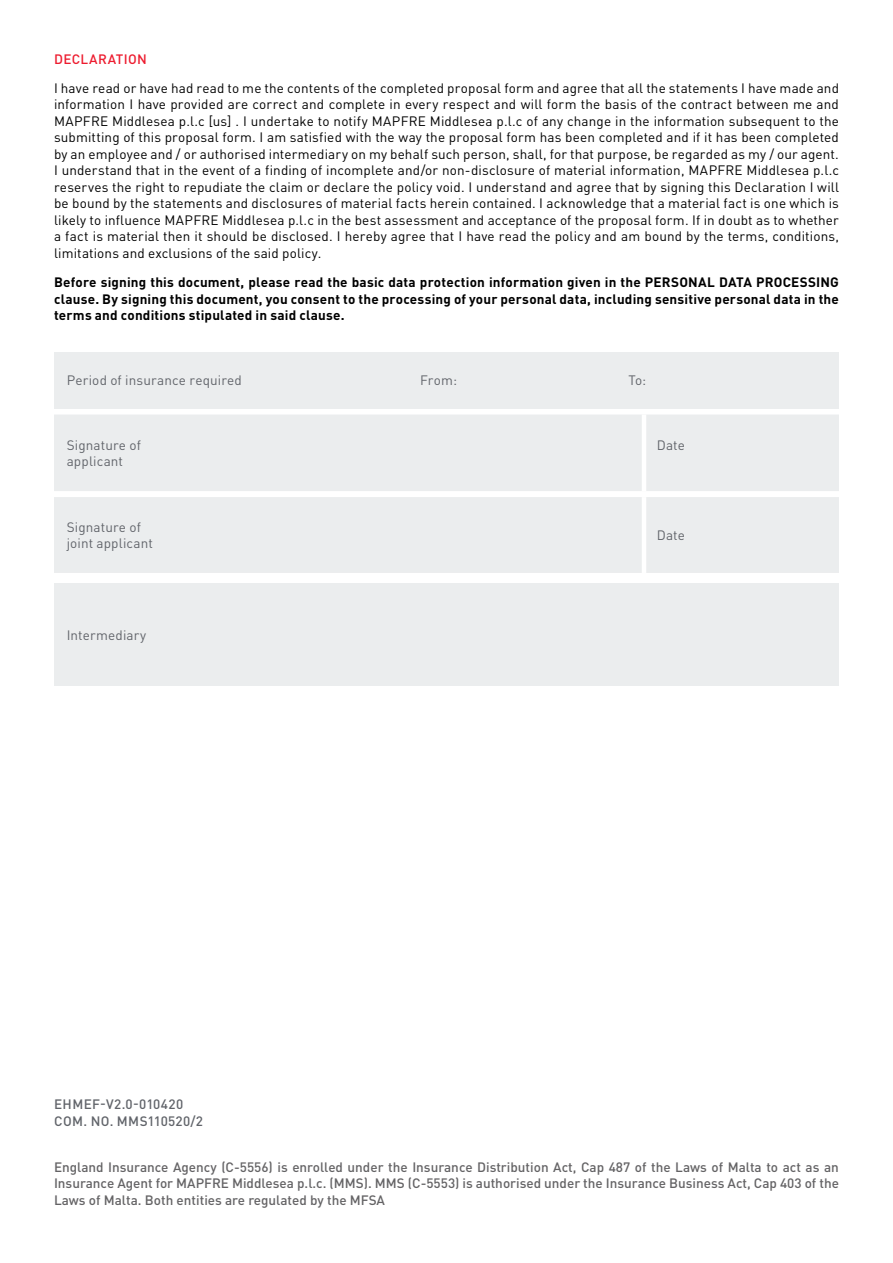
<style>
.page{position:relative;width:893px;height:1263px;background:#fff}
.page>*{position:absolute;margin:0;border:0;box-sizing:border-box;transform-origin:0 0}
.t1{font:13.5px/16.5px "DIN Pro";letter-spacing:.01em;color:#000;text-align:justify}
.t2{font:500 13.5px/16.5px "DIN Pro";color:#646365;text-align:justify}
.t3{font:700 13.5px/16.5px "DIN Pro";letter-spacing:.015em;color:#000;text-align:justify}
.t4{font:13.5px/16.2px "DIN Pro";letter-spacing:.01em;color:#61646a}
.t5{font:500 13.5px/16.5px "DIN Pro";letter-spacing:.025em;color:#61646a}
.t6{font:500 13.5px "DIN Pro";letter-spacing:.02em;color:#ed1c2f}
</style>
<div class="page">
<div style="left:54px;top:352px;width:785px;height:56px;background:#ebedee"></div>
<div style="left:54px;top:415px;width:785px;height:76px;background:#ebedee"></div>
<hr style="left:642px;top:414px;width:4px;height:77px;background:#fff">
<div style="left:54px;top:497px;width:785px;height:76px;background:#ebedee"></div>
<hr style="left:642px;top:497px;width:4px;height:76px;background:#fff">
<div style="left:54px;top:584px;width:785px;height:102px;background:#ebedee"></div>
<p class="t6" style="left:54px;top:48px;width:94px">DECLARATION</p>
<p class="t1" style="left:54px;top:78px;width:787px">I have read or have had read to me the contents of the completed proposal form and agree that all the statements I have made and information I have provided are correct and complete in every respect and will form the basis of the contract between me and MAPFRE Middlesea p.l.c [us] . I undertake to notify MAPFRE Middlesea p.l.c of any change in the information subsequent to the submitting of this proposal form. I am satisfied with the way the proposal form has been completed and if it has been completed by an employee and / or authorised intermediary on my behalf such person, shall, for that purpose, be regarded as my / our agent.<br>I understand that in the event of a finding of incomplete and/or non-disclosure of material information, MAPFRE Middlesea p.l.c reserves the right to repudiate the claim or declare the policy void. I understand and agree that by signing this Declaration I will be bound by the statements and disclosures of material facts herein contained. I acknowledge that a material fact is one which is likely to influence MAPFRE Middlesea p.l.c in the best assessment and acceptance of the proposal form. If in doubt as to whether a fact is material then it should be disclosed. I hereby agree that I have read the policy and am bound by the terms, conditions, limitations and exclusions of the said policy.</p>
<p class="t3" style="left:54px;top:272px;width:786px">Before signing this document, please read the basic data protection information given in the PERSONAL DATA PROCESSING clause. By signing this document, you consent to the processing of your personal data, including sensitive personal data in the terms and conditions stipulated in said clause.</p>
<p class="t4" style="left:67px;top:371px;width:177px">Period of insurance required</p>
<p class="t4" style="left:420px;top:371px;width:38px">From:</p>
<p class="t4" style="left:628px;top:371px;width:19px">To:</p>
<p class="t4" style="left:67px;top:435px;width:76px">Signature of applicant</p>
<p class="t4" style="left:657px;top:435px;width:30px">Date</p>
<p class="t4" style="left:67px;top:517px;width:88px">Signature of joint applicant</p>
<p class="t4" style="left:657px;top:525px;width:30px">Date</p>
<p class="t4" style="left:67px;top:625px;width:81px">Intermediary</p>
<p class="t5" style="left:54px;top:1095px;width:150px">EHMEF-V2.0-010420<br>COM. NO. MMS110520/2</p>
<p class="t2" style="left:54px;top:1157px;width:786px">England Insurance Agency (C-5556) is enrolled under the Insurance Distribution Act, Cap 487 of the Laws of Malta to act as an Insurance Agent for MAPFRE Middlesea p.l.c. (MMS). MMS (C-5553) is authorised under the Insurance Business Act, Cap 403 of the Laws of Malta. Both entities are regulated by the MFSA</p>
</div>
